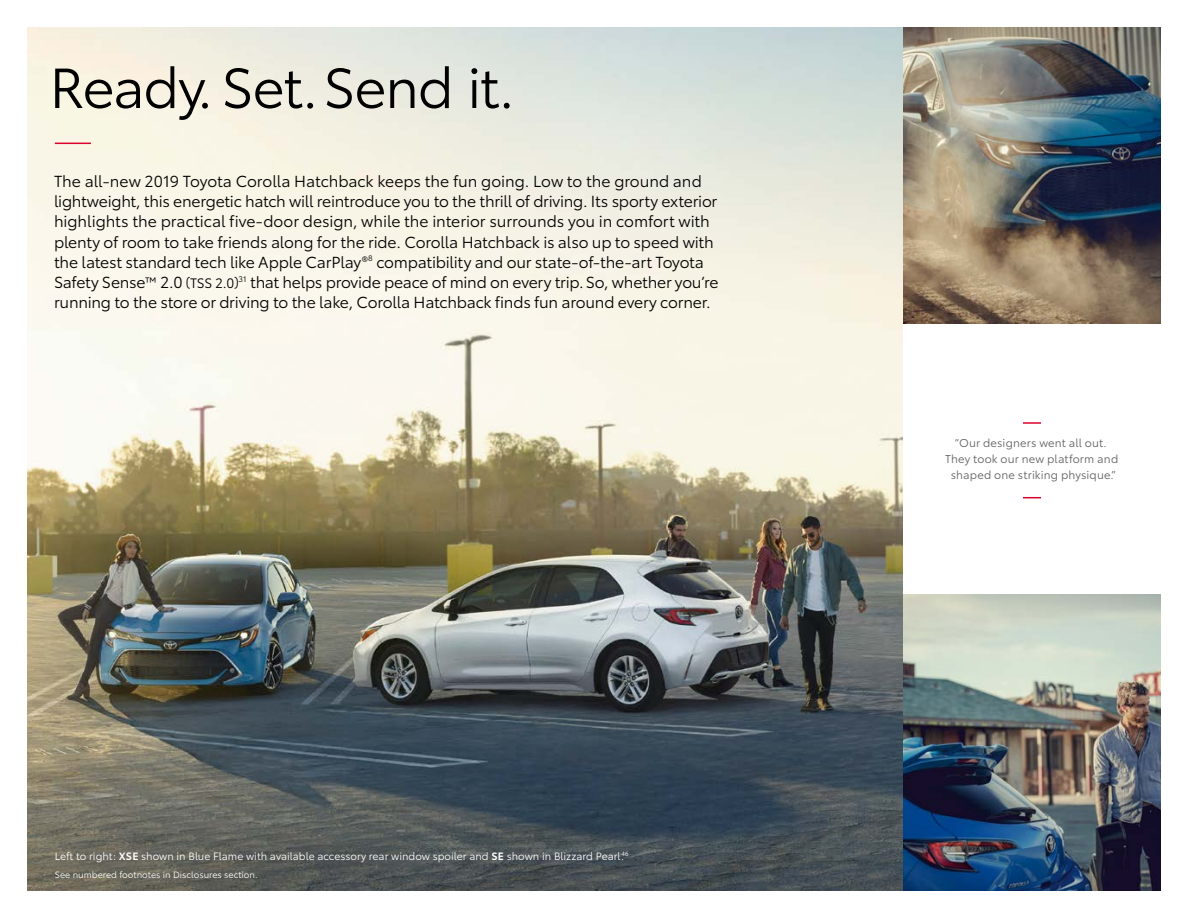
<style>
.page{position:relative;width:1188px;height:918px;background:#fff}
.page>*{position:absolute;margin:0;border:0;box-sizing:border-box;transform-origin:0 0}
.t1{font:55.5px "Toyota Type";letter-spacing:-.025em;color:#000}
.t2{font:15.75px/20.2px "Toyota Type";letter-spacing:-.01em;color:#000}
.t3{font:11.25px/15.8px "Toyota Type";letter-spacing:.015em;color:#5f6062;text-align:center}
.t4{font:10.5px "Toyota Type";color:#fff}
.t5{font:9px "Toyota Type";color:#fff}
.s1{font-size:13.5px}
.s2{font-weight:600}
</style>
<div class="page">
<img style="left:27px;top:27px;width:876px;height:864px">
<img style="left:903px;top:594px;width:258px;height:297px">
<img style="left:903px;top:27px;width:258px;height:297px">
<hr style="left:55px;top:143px;width:36px;height:1px;background:#dc002e">
<svg style="left:1023px;top:497px;width:18px;height:1px"></svg>
<svg style="left:1023px;top:422px;width:18px;height:2px"></svg>
<h1 class="t1" style="left:50px;top:47px;width:467px">Ready. Set. Send it.</h1>
<p class="t2" style="left:54px;top:170px;width:666px">The all-new 2019 Toyota Corolla Hatchback keeps the fun going. Low to the ground and lightweight, this energetic hatch will reintroduce you to the thrill of driving. Its sporty exterior highlights the practical five-door design, while the interior surrounds you in comfort with plenty of room to take friends along for the ride. Corolla Hatchback is also up to speed with the latest standard tech like Apple CarPlay<span class="s1">®</span><sup>8</sup> compatibility and our state-of-the-art Toyota Safety Sense<span class="s1">™</span> 2.0 <span class="s1">(TSS 2.0)</span><sup>31</sup> that helps provide peace of mind on every trip. So, whether you’re running to the store or driving to the lake, Corolla Hatchback finds fun around every corner.</p>
<p class="t4" style="left:55px;top:848px;width:575px">Left to right: <span class="s2">XSE</span> shown in Blue Flame with available accessory rear window spoiler and <span class="s2">SE</span> shown in Blizzard Pearl.<sup>46</sup></p>
<p class="t5" style="left:55px;top:868px;width:204px">See numbered footnotes in Disclosures section.</p>
<p class="t3" style="left:945px;top:435px;width:175px">“Our designers went all out.<br>They took our new platform and shaped one striking physique.”</p>
</div>
